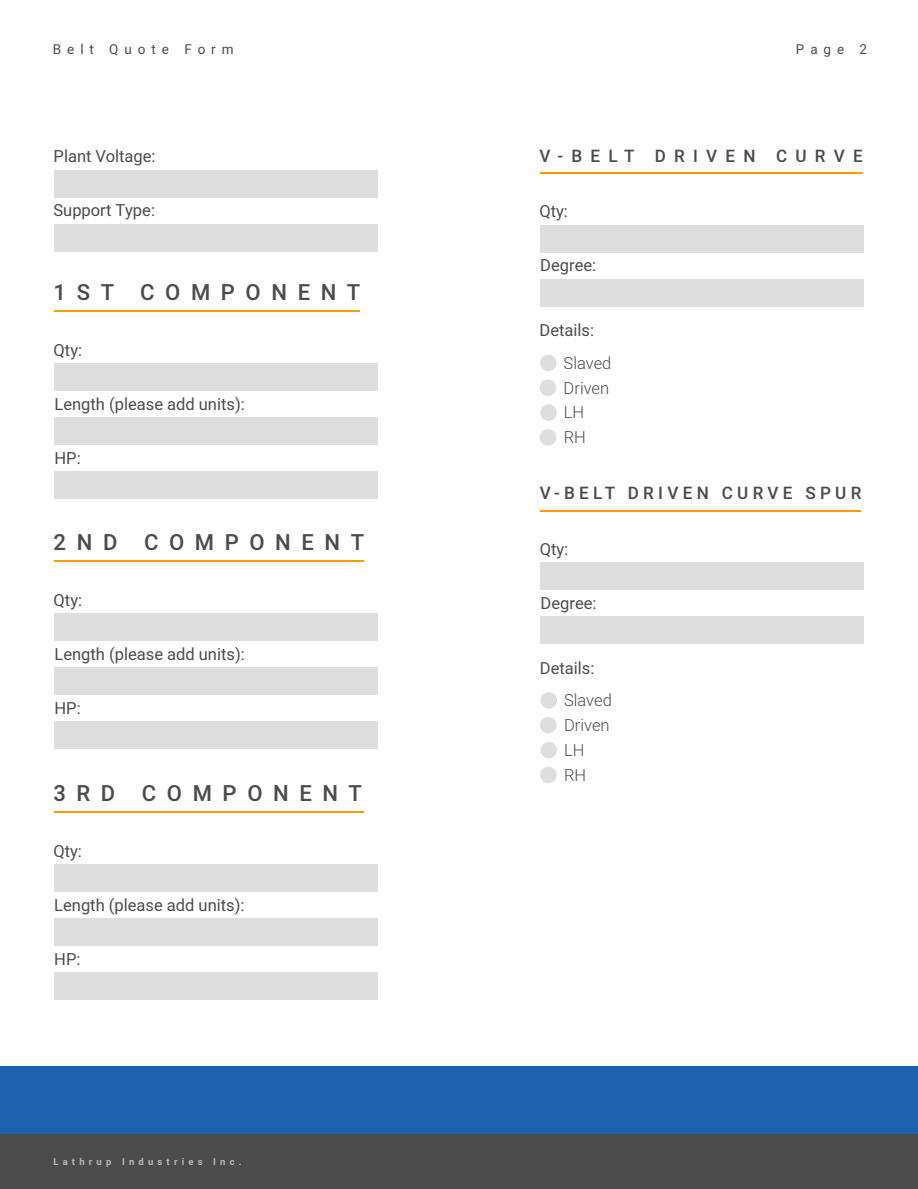
<style>
.page{position:relative;width:918px;height:1189px;background:#fff}
.page>*{position:absolute;margin:0;border:0;box-sizing:border-box;transform-origin:0 0}
.t1{font:500 22.05px "Heebo";letter-spacing:.48em;color:#4c4c4c}
.t2{font:500 17.1px "Heebo";letter-spacing:.25em;color:#4c4c4c}
.t3{font:500 17.1px "Heebo";letter-spacing:.48em;color:#4c4c4c}
.t4{font:16.5px "Heebo";color:#4c4c4c}
.t5{font:300 16.5px/24.9px "Heebo";color:#4c4c4c}
.t6{font:13.5px "Heebo";letter-spacing:.44em;color:#4c4c4c}
.t7{font:700 9.45px "Heebo";letter-spacing:.44em;color:rgb(255 255 255/.6)}
</style>
<div class="page">
<div style="left:0;top:1065px;width:918px;height:70px;background:#1e61ac"></div>
<div style="left:0;top:1134px;width:918px;height:54px;background:#4c4c4c"></div>
<div style="left:54px;top:170px;width:324px;height:27px;background:#dedede"></div>
<div style="left:54px;top:224px;width:324px;height:27px;background:#dedede"></div>
<hr style="left:54px;top:311px;width:306px;height:1px;background:#ff9a00">
<div style="left:54px;top:363px;width:324px;height:28px;background:#dedede"></div>
<div style="left:54px;top:417px;width:324px;height:28px;background:#dedede"></div>
<div style="left:54px;top:471px;width:324px;height:28px;background:#dedede"></div>
<hr style="left:54px;top:560px;width:310px;height:2px;background:#ff9a00">
<div style="left:54px;top:613px;width:324px;height:27px;background:#dedede"></div>
<div style="left:54px;top:667px;width:324px;height:27px;background:#dedede"></div>
<div style="left:54px;top:721px;width:324px;height:27px;background:#dedede"></div>
<hr style="left:54px;top:811px;width:309px;height:2px;background:#ff9a00">
<div style="left:54px;top:864px;width:324px;height:27px;background:#dedede"></div>
<div style="left:54px;top:918px;width:324px;height:27px;background:#dedede"></div>
<hr style="left:540px;top:172px;width:322px;height:2px;background:#ff9a00">
<div style="left:540px;top:225px;width:324px;height:27px;background:#dedede"></div>
<div style="left:540px;top:279px;width:324px;height:27px;background:#dedede"></div>
<div style="left:54px;top:972px;width:324px;height:27px;background:#dedede"></div>
<div style="left:540px;top:354px;width:17px;height:17px;background:#dedede;border-radius:50%"></div>
<div style="left:540px;top:379px;width:16px;height:17px;background:#dedede;border-radius:50%"></div>
<div style="left:540px;top:404px;width:17px;height:17px;background:#dedede;border-radius:50%"></div>
<div style="left:540px;top:429px;width:16px;height:16px;background:#dedede;border-radius:50%"></div>
<hr style="left:540px;top:510px;width:321px;height:1px;background:#ff9a00">
<div style="left:540px;top:562px;width:324px;height:28px;background:#dedede"></div>
<div style="left:540px;top:616px;width:324px;height:28px;background:#dedede"></div>
<div style="left:540px;top:692px;width:17px;height:16px;background:#dedede;border-radius:50%"></div>
<div style="left:540px;top:717px;width:17px;height:16px;background:#dedede;border-radius:50%"></div>
<div style="left:541px;top:741px;width:16px;height:17px;background:#dedede;border-radius:50%"></div>
<div style="left:540px;top:766px;width:17px;height:17px;background:#dedede;border-radius:50%"></div>
<p class="t6" style="left:53px;top:40px;width:182px">Belt Quote Form</p>
<p class="t6" style="left:796px;top:40px;width:73px">Page 2</p>
<p class="t4" style="left:54px;top:145px;width:103px">Plant Voltage:</p>
<p class="t4" style="left:53px;top:199px;width:103px">Support Type:</p>
<h1 class="t1" style="left:54px;top:277px;width:308px">1ST COMPONENT</h1>
<p class="t4" style="left:54px;top:338px;width:30px">Qty:</p>
<p class="t4" style="left:55px;top:392px;width:192px">Length (please add units):</p>
<p class="t4" style="left:55px;top:446px;width:28px">HP:</p>
<h1 class="t1" style="left:54px;top:527px;width:312px">2ND COMPONENT</h1>
<p class="t4" style="left:54px;top:588px;width:30px">Qty:</p>
<p class="t4" style="left:55px;top:642px;width:192px">Length (please add units):</p>
<p class="t4" style="left:55px;top:696px;width:28px">HP:</p>
<h1 class="t1" style="left:53px;top:778px;width:310px">3RD COMPONENT</h1>
<p class="t4" style="left:53px;top:839px;width:30px">Qty:</p>
<p class="t4" style="left:54px;top:893px;width:192px">Length (please add units):</p>
<p class="t4" style="left:54px;top:947px;width:28px">HP:</p>
<p class="t7" style="left:53px;top:1155px;width:190px">Lathrup Industries Inc.</p>
<p class="t3" style="left:539px;top:144px;width:325px">V-BELT DRIVEN CURVE</p>
<p class="t4" style="left:539px;top:200px;width:30px">Qty:</p>
<p class="t4" style="left:540px;top:254px;width:57px">Degree:</p>
<p class="t4" style="left:540px;top:319px;width:56px">Details:</p>
<p class="t5" style="left:564px;top:351px;width:49px">Slaved<br>Driven<br>LH<br>RH</p>
<p class="t2" style="left:540px;top:481px;width:323px">V-BELT DRIVEN CURVE SPUR</p>
<p class="t4" style="left:540px;top:537px;width:30px">Qty:</p>
<p class="t4" style="left:541px;top:591px;width:57px">Degree:</p>
<p class="t4" style="left:540px;top:656px;width:56px">Details:</p>
<p class="t5" style="left:564px;top:688px;width:49px">Slaved<br>Driven<br>LH<br>RH</p>
</div>
